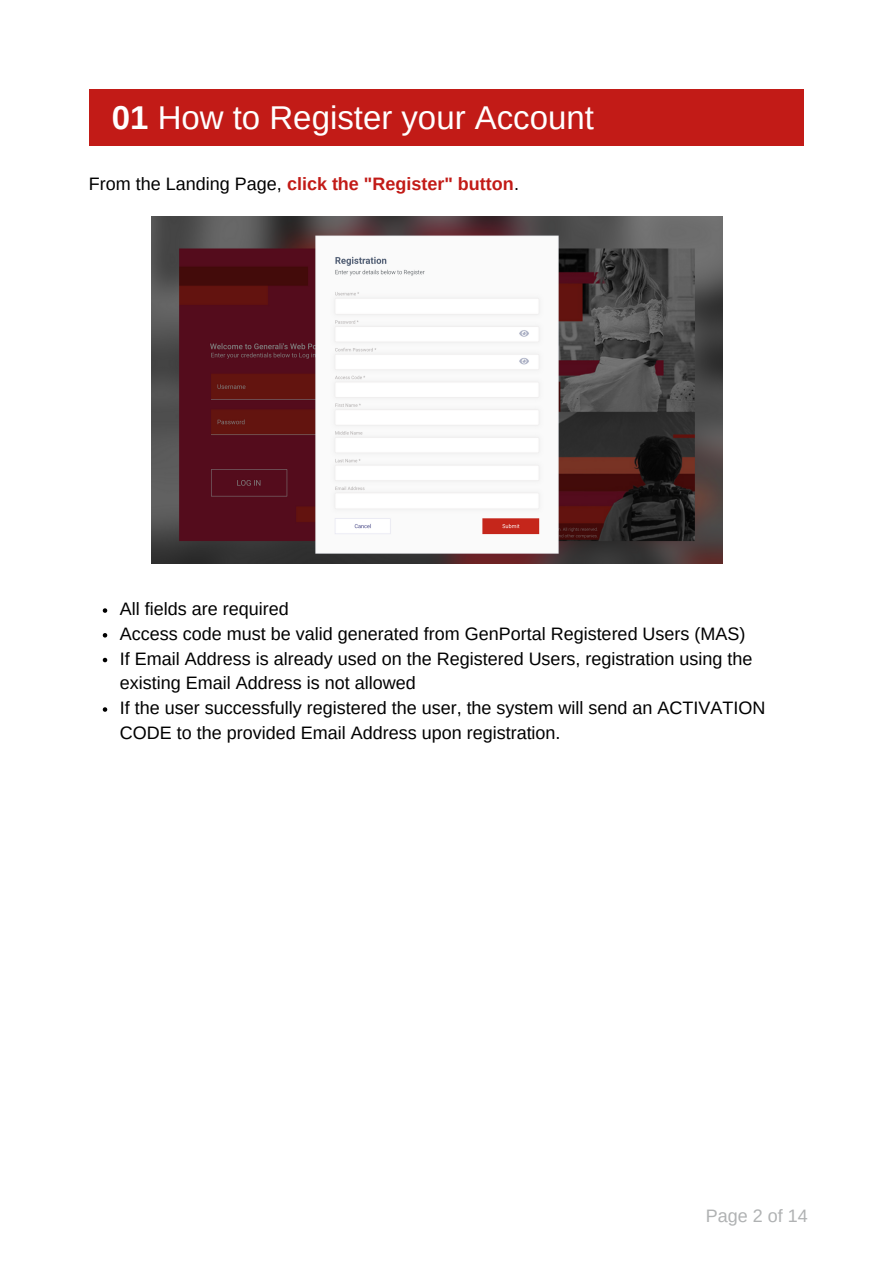
<style>
.page{position:relative;width:893px;height:1264px;background:#fff}
.page>*{position:absolute;margin:0;border:0;box-sizing:border-box;transform-origin:0 0}
.t1{font:33px "Arimo";color:#fff}
.t2{font:18px/24.8px "Arimo";color:#000}
.t3{font:700 18px "Arimo";color:#c21b17}
.t4{font:18px "Arimo";color:#b0b2b3}
.s1{font-weight:700}
.s2{font-weight:400;color:#000}
</style>
<div class="page">
<div style="left:89px;top:89px;width:714px;height:57px;background:#c21b17"></div>
<img style="left:151px;top:217px;width:571px;height:346px">
<svg style="left:103px;top:608px;width:4px;height:5px"></svg>
<svg style="left:103px;top:633px;width:4px;height:4px"></svg>
<svg style="left:103px;top:657px;width:4px;height:5px"></svg>
<svg style="left:103px;top:707px;width:4px;height:4px"></svg>
<p class="t1" style="left:112px;top:99px;width:483px"><span class="s1">01</span> How to Register your Account</p>
<p class="t3" style="left:89px;top:173px;width:431px"><span class="s2">From the Landing Page,</span> click the "Register" button<span class="s2">.</span></p>
<p class="t2" style="left:120px;top:596px;width:170px">All fields are required</p>
<p class="t2" style="left:120px;top:621px;width:627px">Access code must be valid generated from GenPortal Registered Users (MAS)</p>
<p class="t2" style="left:120px;top:646px;width:634px">If Email Address is already used on the Registered Users, registration using the existing Email Address is not allowed</p>
<p class="t2" style="left:120px;top:695px;width:647px">If the user successfully registered the user, the system will send an ACTIVATION<br>CODE to the provided Email Address upon registration.</p>
<p class="t4" style="left:705px;top:1205px;width:103px">Page 2 of 14</p>
</div>
